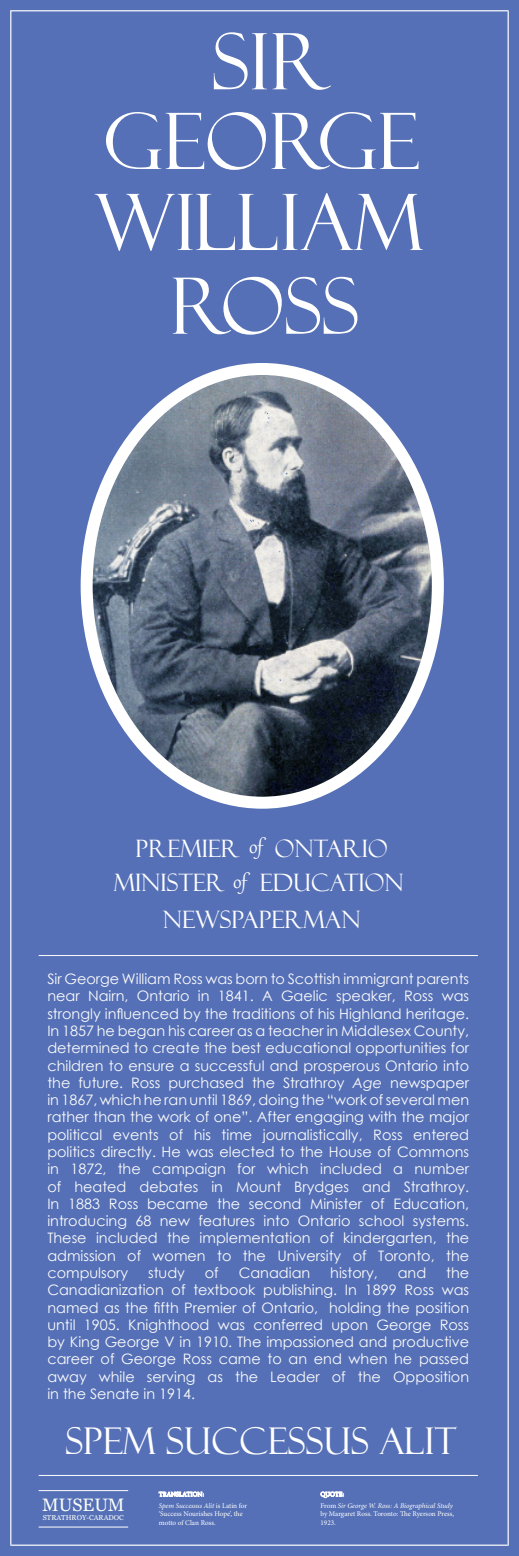
<style>
.page{position:relative;width:519px;height:1556px;background:#fff}
.page>*{position:absolute;margin:0;border:0;box-sizing:border-box;transform-origin:0 0}
.t1{font:78px "Felix Titling";color:#fff}
.t2{font:36.9px "Felix Titling";color:#fff}
.t3{font:24px "Felix Titling";color:#fff}
.t4{font:24px "Gabriola";color:#fff}
.t5{font:18px "Georgia";color:#fafcfa}
.t6{font:14.4px/17.3px "Century Gothic";color:#fcfcfc;text-align:justify}
.t7{font:7.2px/8.6px "Minion Pro";letter-spacing:-.005em;color:#fff}
.t8{font:italic 7.2px "Minion Pro";letter-spacing:-.01em;color:#fff}
.t9{font:7.2px "Georgia";color:#fafcfa}
.s1{font-style:italic}
.s2{font-style:normal}
</style>
<div class="page">
<div style="left:0;top:0;width:518px;height:1555px;background:#5570b6"></div>
<hr style="left:39px;top:1526px;width:89px;height:1px;background:#fff">
<hr style="left:39px;top:1489px;width:89px;height:1px;background:#fff">
<hr style="left:39px;top:1474px;width:438px;height:1px;background:#fff">
<svg style="left:320px;top:1491px;width:23px;height:6px"></svg>
<img style="left:87px;top:367px;width:350px;height:441px">
<div style="left:81px;top:363px;width:362px;height:445px;border:12px solid #fff;border-radius:50%"></div>
<hr style="left:10px;top:11px;width:1px;height:1533px;background:#fff">
<hr style="left:507px;top:11px;width:1px;height:1534px;background:#fff">
<hr style="left:10px;top:10px;width:498px;height:1px;background:#fff">
<hr style="left:10px;top:1544px;width:497px;height:1px;background:#fff">
<hr style="left:39px;top:955px;width:438px;height:1px;background:#fff">
<svg style="left:159px;top:1491px;width:45px;height:5px"></svg>
<p class="t1" style="left:212px;top:17px;width:121px">SIR</p>
<p class="t1" style="left:103px;top:97px;width:317px">GEORGE</p>
<p class="t1" style="left:94px;top:178px;width:330px">WILLIAM</p>
<p class="t1" style="left:170px;top:261px;width:191px">ROSS</p>
<p class="t4" style="left:249px;top:831px;width:16px">of</p>
<p class="t4" style="left:233px;top:865px;width:16px">of</p>
<p class="t3" style="left:135px;top:835px;width:106px">PREMIER</p>
<p class="t3" style="left:275px;top:835px;width:114px">ONTARIO</p>
<p class="t3" style="left:114px;top:869px;width:112px">MINISTER</p>
<p class="t3" style="left:260px;top:869px;width:145px">EDUCATION</p>
<p class="t3" style="left:163px;top:906px;width:199px">NEWSPAPERMAN</p>
<p class="t6" style="left:47px;top:970px;width:423px">Sir George William Ross was born to Scottish immigrant parents near Nairn, Ontario in 1841. A Gaelic speaker, Ross was strongly influenced by the traditions of his Highland heritage.<br>In 1857 he began his career as a teacher in Middlesex County,</p>
<p class="t6" style="left:47px;top:1039px;width:423px">determined to create the best educational opportunities for</p>
<p class="t6" style="left:47px;top:1056px;width:423px">children to ensure a successful and prosperous Ontario into</p>
<p class="t6" style="left:47px;top:1073px;width:423px">the future. Ross purchased the Strathroy <span class="s1">Age</span> newspaper</p>
<p class="t6" style="left:47px;top:1091px;width:423px">in 1867, which he ran until 1869, doing the “work of several men rather than the work of one”. After engaging with the major</p>
<p class="t6" style="left:47px;top:1125px;width:423px">political events of his time journalistically, Ross entered</p>
<p class="t6" style="left:47px;top:1142px;width:423px">politics directly. He was elected to the House of Commons in 1872, the campaign for which included a number of heated debates in Mount Brydges and Strathroy.</p>
<p class="t6" style="left:47px;top:1194px;width:423px">In 1883 Ross became the second Minister of Education, introducing 68 new features into Ontario school systems.</p>
<p class="t6" style="left:47px;top:1229px;width:423px">These included the implementation of kindergarten, the</p>
<p class="t6" style="left:47px;top:1246px;width:423px">admission of women to the University of Toronto, the</p>
<p class="t6" style="left:47px;top:1263px;width:82px">compulsory</p>
<p class="t6" style="left:148px;top:1263px;width:38px">study</p>
<p class="t6" style="left:205px;top:1263px;width:15px">of</p>
<p class="t6" style="left:238px;top:1263px;width:73px">Canadian</p>
<p class="t6" style="left:330px;top:1263px;width:49px">history,</p>
<p class="t6" style="left:397px;top:1263px;width:30px">and</p>
<p class="t6" style="left:446px;top:1263px;width:25px">the</p>
<p class="t6" style="left:47px;top:1281px;width:423px">Canadianization of textbook publishing. In 1899 Ross was</p>
<p class="t6" style="left:47px;top:1298px;width:423px">named as the fifth Premier of Ontario, holding the position</p>
<p class="t6" style="left:47px;top:1315px;width:423px">until 1905. Knighthood was conferred upon George Ross</p>
<p class="t6" style="left:47px;top:1332px;width:423px">by King George V in 1910. The impassioned and productive career of George Ross came to an end when he passed away while serving as the Leader of the Opposition</p>
<p class="t6" style="left:47px;top:1384px;width:149px">in the Senate in 1914.</p>
<p class="t2" style="left:65px;top:1419px;width:392px">SPEM SUCCESSUS ALIT</p>
<p class="t5" style="left:42px;top:1493px;width:84px">MUSEUM</p>
<p class="t9" style="left:43px;top:1512px;width:82px">STRATHROY-CARADOC</p>
<p class="t8" style="left:159px;top:1500px;width:90px">Spem Successus Alit <span class="s2">is Latin for</span></p>
<p class="t7" style="left:159px;top:1509px;width:85px">‘Success Nourishes Hope’, the</p>
<p class="t7" style="left:159px;top:1518px;width:58px">motto of Clan Ross.</p>
<p class="t8" style="left:320px;top:1500px;width:134px"><span class="s2">From</span> Sir George W. Ross: A Biographical Study</p>
<p class="t7" style="left:320px;top:1509px;width:135px">by Margaret Ross. Toronto: The Ryerson Press,<br>1923.</p>
</div>
